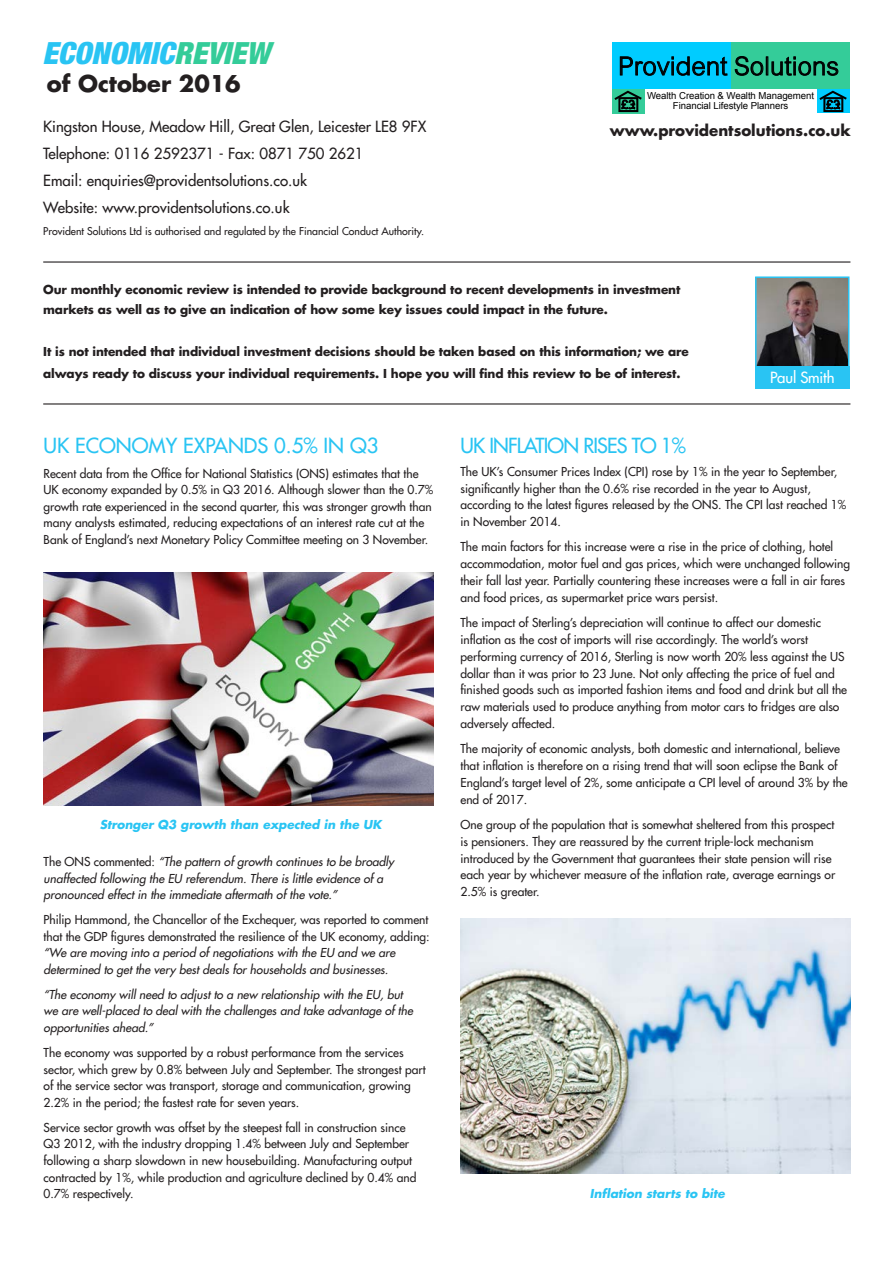
<style>
.page{position:relative;width:893px;height:1263px;background:#fff}
.page>*{position:absolute;margin:0;border:0;box-sizing:border-box;transform-origin:0 0}
.t1{font:italic 900 condensed 30.6px "Helvetica Neue LT Std";color:#29c4f3}
.t2{font:27.3px "Arial Lgt";letter-spacing:.01em;color:#000}
.t3{font:700 22.5px "Futura LT";color:#231f20}
.Headings{font:20.25px "Futura LT";color:#29c4f3}
.Headings-2{font:20.25px "Futura LT";letter-spacing:-.04em;color:#29c4f3}
.t4{font:15px "Futura LT";color:#231f20}
.t5{font:700 15px "Futura LT";color:#231f20}
.t6{font:15px "Futura LT";letter-spacing:-.01em;color:#fff}
.body_text{font:12px/16.8px "Futura LT";color:#231f20}
.t7{font:700 12px/19.5px "Futura LT";letter-spacing:-.01em;color:#231f20}
.body_text-2{font:italic 12px/16.5px "Futura LT";color:#231f20}
.Image_text{font:italic 700 12px "Futura LT";color:#29c4f3}
.t8{font:12px "Arial";color:#000}
.t9{font:10.5px "Futura LT";color:#231f20}
.t10{font:9.6px/9.6px "Arial";letter-spacing:-.005em;color:#000;text-align:center}
.s1{color:#34cc99}
.s2{font-style:normal}
.s3{font-style:italic}
</style>
<div class="page">
<img style="left:758px;top:279px;width:88px;height:87px">
<div style="left:755px;top:276px;width:94px;height:110px;border:2px solid #29c4f3"></div>
<div style="left:817px;top:89px;width:32px;height:24px;background:#0cf"></div>
<div style="left:612px;top:89px;width:32px;height:24px;background:#34cc99"></div>
<div style="left:612px;top:43px;width:118px;height:46px;background:#0cf"></div>
<div style="left:730px;top:43px;width:119px;height:46px;background:#34cc99"></div>
<svg style="left:619px;top:56px;width:109px;height:20px"></svg>
<svg style="left:734px;top:56px;width:30px;height:20px"></svg>
<div style="left:766px;top:56px;width:2px;height:20px;border:1px solid #000"></div>
<svg style="left:771px;top:56px;width:68px;height:20px"></svg>
<div style="left:823px;top:97px;width:20px;height:15px;border:2px solid #000"></div>
<div style="left:618px;top:97px;width:20px;height:15px;border:2px solid #000"></div>
<hr style="left:43px;top:403px;width:807px;height:1px;background:#231f20">
<hr style="left:43px;top:261px;width:807px;height:2px;background:#231f20">
<div style="left:755px;top:366px;width:94px;height:23px;background:#29c4f3"></div>
<img style="left:43px;top:573px;width:391px;height:233px">
<img style="left:460px;top:918px;width:390px;height:256px">
<svg style="left:614px;top:90px;width:28px;height:20px"></svg>
<svg style="left:819px;top:90px;width:28px;height:20px"></svg>
<p class="t1" style="left:43px;top:35px;width:229px">ECONOMIC<span class="s1">REVIEW</span></p>
<p class="t3" style="left:47px;top:69px;width:195px">of October 2016</p>
<p class="t4" style="left:43px;top:116px;width:385px">Kingston House, Meadow Hill, Great Glen, Leicester LE8 9FX</p>
<p class="t4" style="left:43px;top:143px;width:322px">Telephone: 0116 2592371 - Fax: 0871 750 2621</p>
<p class="t4" style="left:43px;top:170px;width:265px">Email: enquiries@providentsolutions.co.uk</p>
<p class="t4" style="left:43px;top:197px;width:248px">Website: www.providentsolutions.co.uk</p>
<p class="t9" style="left:43px;top:224px;width:382px">Provident Solutions Ltd is authorised and regulated by the Financial Conduct Authority.</p>
<p class="t2" style="left:618px;top:50px;width:223px">Provident Solutions</p>
<p class="t8" style="left:621px;top:98px;width:8px">£</p>
<p class="t8" style="left:826px;top:98px;width:8px">£</p>
<p class="t5" style="left:610px;top:120px;width:243px">www.providentsolutions.co.uk</p>
<p class="t10" style="left:647px;top:91px;width:168px">Wealth Creation &amp; Wealth Management<br>Financial Lifestyle Planners</p>
<p class="t7" style="left:43px;top:280px;width:639px">Our monthly economic review is intended to provide background to recent developments in investment markets as well as to give an indication of how some key issues could impact in the future.</p>
<p class="t7" style="left:43px;top:340px;width:647px;line-height:22.5px">It is not intended that individual investment decisions should be taken based on this information; we are always ready to discuss your individual requirements. I hope you will find this review to be of interest.</p>
<p class="t6" style="left:770px;top:367px;width:66px">Paul Smith</p>
<p class="Headings" style="left:44px;top:432px;width:336px">UK ECONOMY EXPANDS 0.5% IN Q3</p>
<p class="body_text" style="left:44px;top:465px;width:391px">Recent data from the Office for National Statistics (ONS) estimates that the UK economy expanded by 0.5% in Q3 2016. Although slower than the 0.7% growth rate experienced in the second quarter, this was stronger growth than many analysts estimated, reducing expectations of an interest rate cut at the Bank of England’s next Monetary Policy Committee meeting on 3 November.</p>
<p class="Image_text" style="left:100px;top:817px;width:283px">Stronger Q3 growth than expected in the UK</p>
<p class="body_text-2" style="left:44px;top:853px;width:352px"><span class="s2">The ONS commented:</span> “The pattern of growth continues to be broadly unaffected following the EU referendum. There is little evidence of a pronounced effect in the immediate aftermath of the vote.”</p>
<p class="body_text" style="left:44px;top:911px;width:388px">Philip Hammond, the Chancellor of the Exchequer, was reported to comment that the GDP figures demonstrated the resilience of the UK economy, adding: <span class="s3">“We are moving into a period of negotiations with the EU and we are determined to get the very best deals for households and businesses.</span></p>
<p class="body_text-2" style="left:44px;top:986px;width:371px">“The economy will need to adjust to a new relationship with the EU, but we are well-placed to deal with the challenges and take advantage of the opportunities ahead.”</p>
<p class="body_text" style="left:44px;top:1044px;width:384px">The economy was supported by a robust performance from the services sector, which grew by 0.8% between July and September. The strongest part of the service sector was transport, storage and communication, growing 2.2% in the period; the fastest rate for seven years.</p>
<p class="body_text" style="left:44px;top:1119px;width:374px">Service sector growth was offset by the steepest fall in construction since Q3 2012, with the industry dropping 1.4% between July and September following a sharp slowdown in new housebuilding. Manufacturing output contracted by 1%, while production and agriculture declined by 0.4% and 0.7% respectively.</p>
<p class="Headings-2" style="left:460px;top:432px;width:227px">UK INFLATION RISES TO 1%</p>
<p class="body_text" style="left:460px;top:463px;width:387px">The UK’s Consumer Prices Index (CPI) rose by 1% in the year to September, significantly higher than the 0.6% rise recorded in the year to August, according to the latest figures released by the ONS. The CPI last reached 1% in November 2014.</p>
<p class="body_text" style="left:460px;top:538px;width:391px">The main factors for this increase were a rise in the price of clothing, hotel accommodation, motor fuel and gas prices, which were unchanged following their fall last year. Partially countering these increases were a fall in air fares and food prices, as supermarket price wars persist.</p>
<p class="body_text" style="left:460px;top:614px;width:388px">The impact of Sterling’s depreciation will continue to affect our domestic inflation as the cost of imports will rise accordingly. The world’s worst performing currency of 2016, Sterling is now worth 20% less against the US dollar than it was prior to 23 June. Not only affecting the price of fuel and finished goods such as imported fashion items and food and drink but all the raw materials used to produce anything from motor cars to fridges are also adversely affected.</p>
<p class="body_text" style="left:460px;top:740px;width:389px">The majority of economic analysts, both domestic and international, believe that inflation is therefore on a rising trend that will soon eclipse the Bank of England’s target level of 2%, some anticipate a CPI level of around 3% by the end of 2017.</p>
<p class="body_text" style="left:460px;top:816px;width:376px">One group of the population that is somewhat sheltered from this prospect is pensioners. They are reassured by the current triple-lock mechanism introduced by the Government that guarantees their state pension will rise each year by whichever measure of the inflation rate, average earnings or 2.5% is greater.</p>
<p class="Image_text" style="left:590px;top:1186px;width:136px">Inflation starts to bite</p>
</div>
